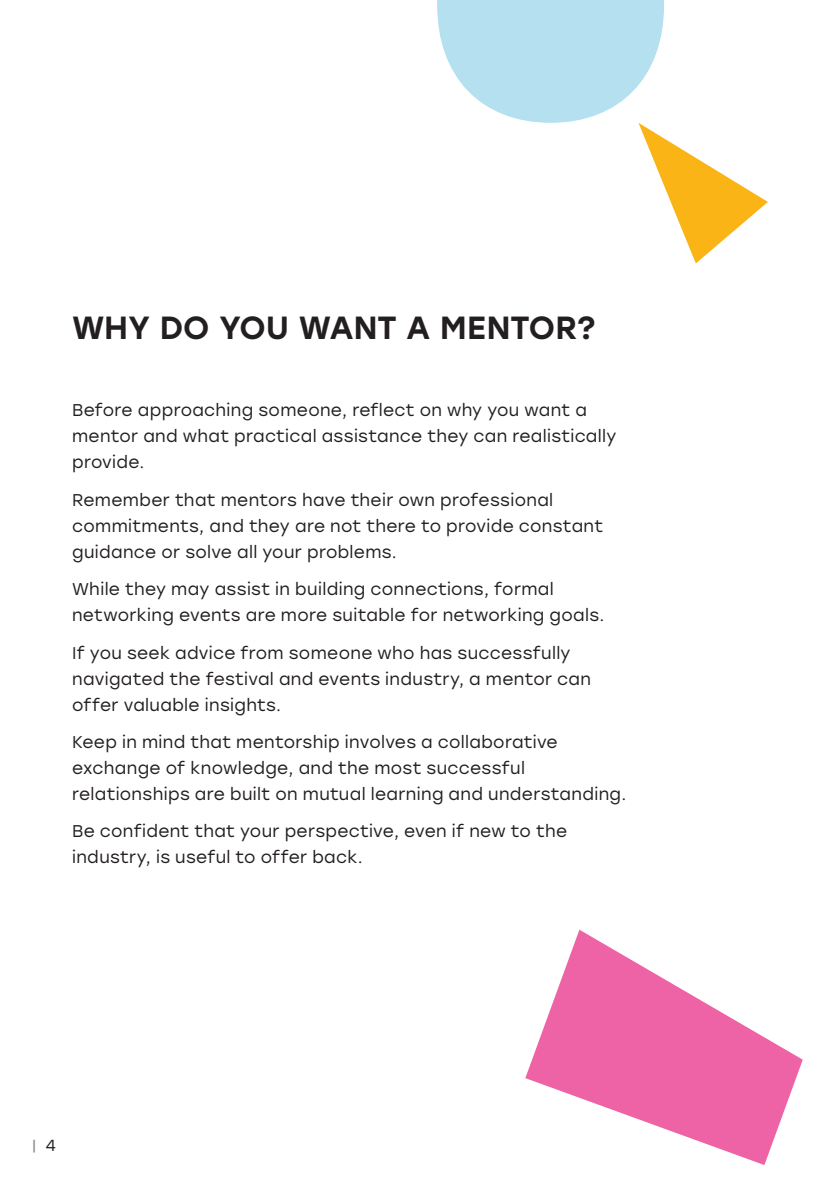
<style>
.page{position:relative;width:840px;height:1191px;background:#fff}
.page>*{position:absolute;margin:0;border:0;box-sizing:border-box;transform-origin:0 0}
.t1{font:500 32px "Stolzl";letter-spacing:-.005em;color:#231f20}
.t2{font:17px/26px "Stolzl";letter-spacing:.02em;color:#231f20}
.t3{font:16px "Stolzl";color:#808285}
.s1{color:#231f20}
</style>
<div class="page">
<svg style="left:437px;top:0;width:330px;height:263px"></svg>
<svg style="left:525px;top:929px;width:277px;height:236px;fill:#ee63a5"></svg>
<p class="t1" style="left:72px;top:304px;width:524px">WHY DO YOU WANT A MENTOR?</p>
<p class="t2" style="left:72px;top:397px;width:545px">Before approaching someone, reflect on why you want a mentor and what practical assistance they can realistically provide.</p>
<p class="t2" style="left:72px;top:486px;width:532px">Remember that mentors have their own professional commitments, and they are not there to provide constant guidance or solve all your problems.</p>
<p class="t2" style="left:72px;top:575px;width:533px">While they may assist in building connections, formal networking events are more suitable for networking goals.</p>
<p class="t2" style="left:72px;top:639px;width:520px">If you seek advice from someone who has successfully navigated the festival and events industry, a mentor can offer valuable insights.</p>
<p class="t2" style="left:72px;top:728px;width:555px">Keep in mind that mentorship involves a collaborative exchange of knowledge, and the most successful relationships are built on mutual learning and understanding.</p>
<p class="t2" style="left:72px;top:817px;width:496px">Be confident that your perspective, even if new to the industry, is useful to offer back.</p>
<p class="t3" style="left:32px;top:1134px;width:25px">| <span class="s1">4</span></p>
</div>
